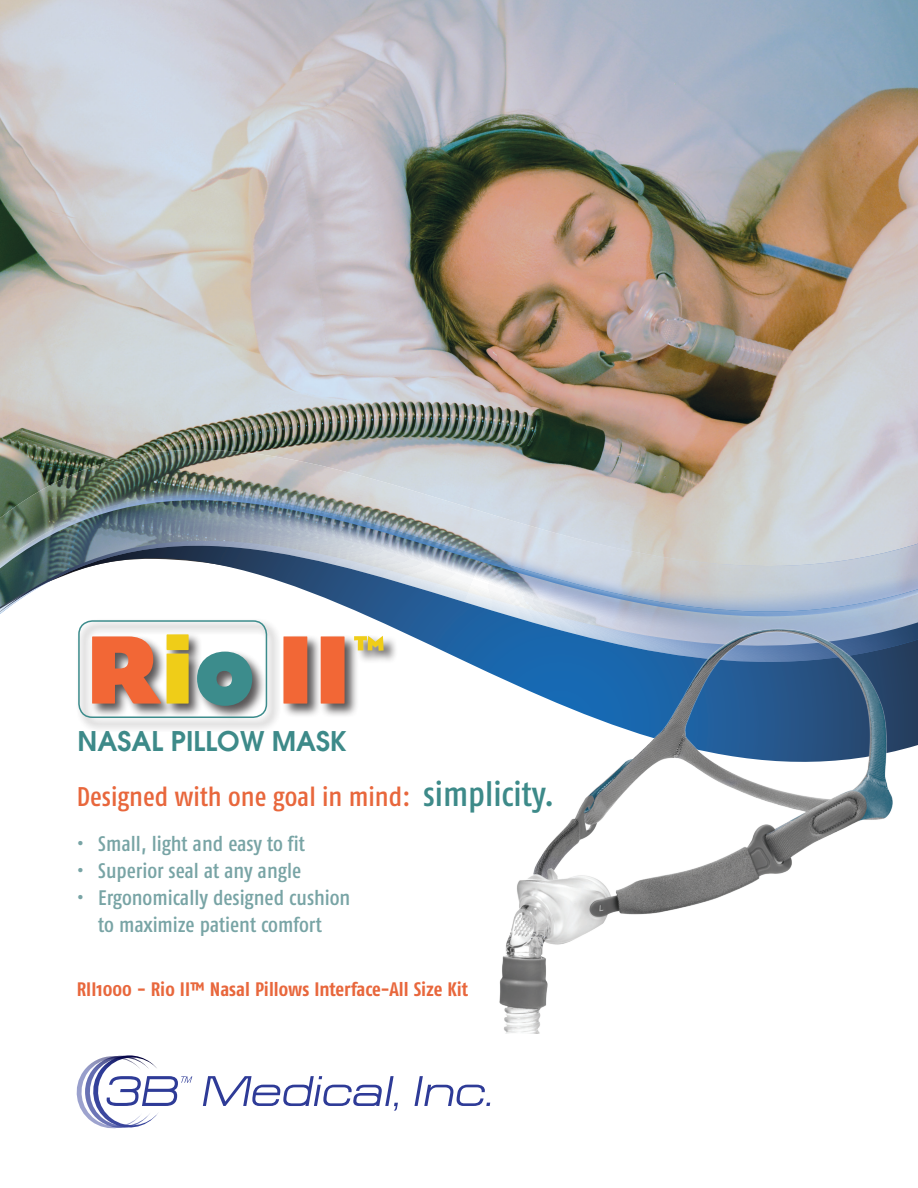
<style>
.page{position:relative;width:918px;height:1188px;background:#fff}
.page>*{position:absolute;margin:0;border:0;box-sizing:border-box;transform-origin:0 0}
.Paragraph_Style_1{font:500 27px "Fago Co Tf";color:#e8673c}
.t1{font:600 27px "Avant Garde";color:#3d8a89}
.Paragraph_Style_1-2{font:500 21px "Fago Co Tf";color:#78a4a5}
.t2{font:700 19.5px "Fago Co";color:#e8673c}
.s1{font-size:34.5px;color:#3d8a89}
</style>
<div class="page">
<img style="left:0;top:0;width:918px;height:450px">
<svg style="left:77px;top:1055px;width:115px;height:74px"></svg>
<svg style="left:203px;top:1076px;width:195px;height:35px"></svg>
<svg style="left:414px;top:1076px;width:76px;height:30px"></svg>
<svg style="left:466px;top:662px;width:452px;height:89px"></svg>
<img style="left:0;top:450px;width:918px;height:45px">
<img style="left:0;top:495px;width:918px;height:167px">
<img style="left:490px;top:625px;width:408px;height:408px">
<div style="left:76px;top:618px;width:321px;height:114px;background:#231f20;opacity:.75"></div>
<svg style="left:92px;top:634px;width:97px;height:70px;background:#e49454"></svg>
<svg style="left:197px;top:652px;width:55px;height:54px;background:#5b9696"></svg>
<div style="left:283px;top:636px;width:24px;height:68px;background:#f26736"></div>
<div style="left:321px;top:636px;width:24px;height:68px;background:#f26736"></div>
<div style="left:78px;top:620px;width:189px;height:98px;border:2px solid #3c8c8c;border-radius:14px"></div>
<svg style="left:354px;top:636px;width:30px;height:15px"></svg>
<p class="t1" style="left:77px;top:724px;width:271px">NASAL PILLOW MASK</p>
<p class="Paragraph_Style_1" style="left:77px;top:781px;width:479px">Designed with one goal in mind: <span class="s1">simplicity.</span></p>
<p class="Paragraph_Style_1-2" style="left:77px;top:831px;width:230px">• Small, light and easy to fit</p>
<p class="Paragraph_Style_1-2" style="left:77px;top:858px;width:226px">• Superior seal at any angle</p>
<p class="Paragraph_Style_1-2" style="left:77px;top:885px;width:275px">• Ergonomically designed cushion</p>
<p class="Paragraph_Style_1-2" style="left:98px;top:912px;width:225px">to maximize patient comfort</p>
<p class="t2" style="left:77px;top:977px;width:393px">RII1000 - Rio II™ Nasal Pillows Interface-All Size Kit</p>
</div>
